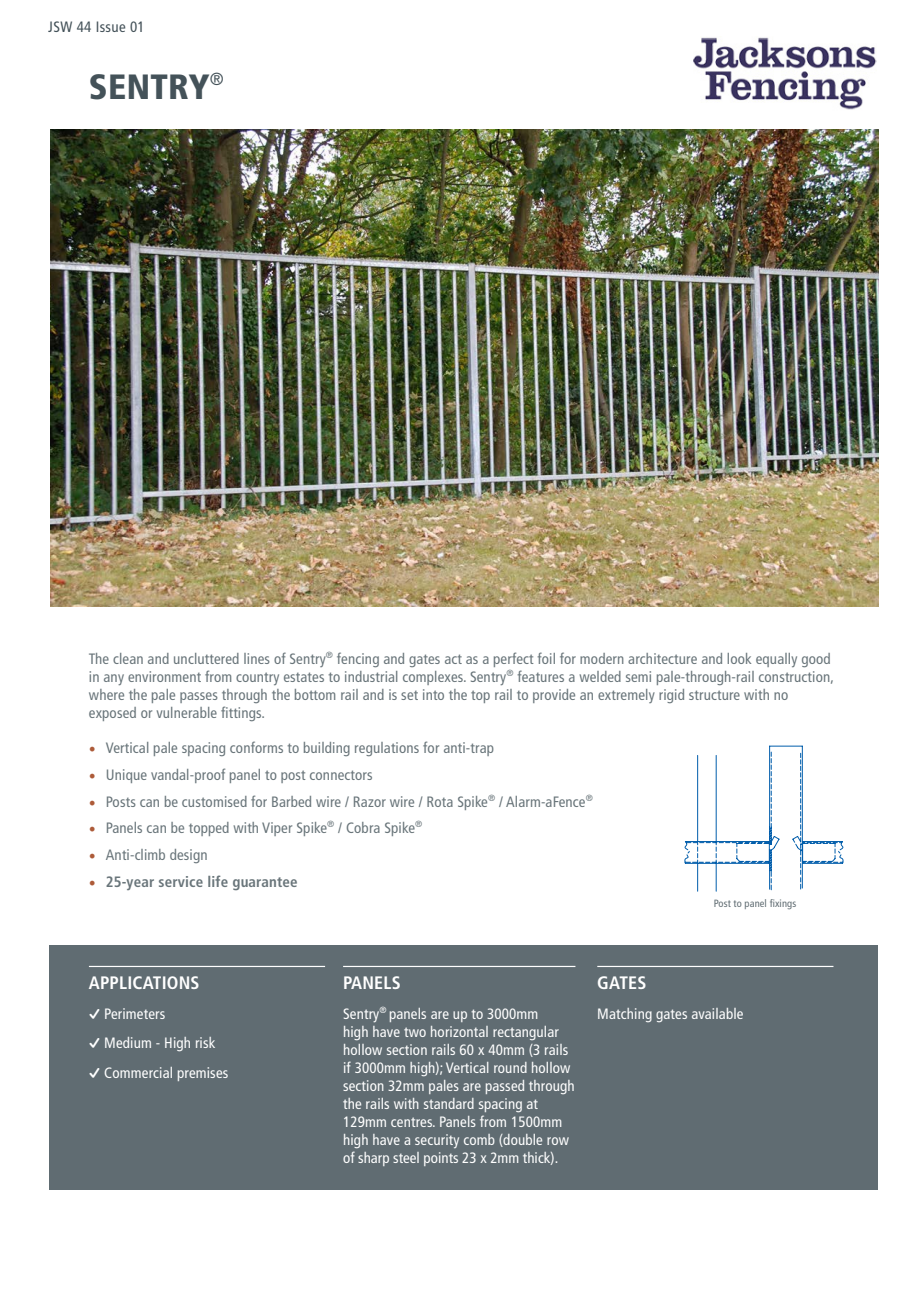
<style>
.page{position:relative;width:919px;height:1289px;background:#fff}
.page>*{position:absolute;margin:0;border:0;box-sizing:border-box;transform-origin:0 0}
.t1{font:900 condensed 35.1px "Frutiger LT Std";letter-spacing:.01em;color:#445259}
.t2{font:700 condensed 18px "Frutiger LT Std";letter-spacing:.01em;color:#fff}
.t3{font:condensed 15px/18px "Frutiger LT Std";letter-spacing:.01em;color:#69757a}
.t4{font:condensed 15px/18px "Frutiger LT Std";letter-spacing:.01em;color:#fff}
.t5{font:700 condensed 15px "Frutiger LT Std";letter-spacing:.01em;color:#69757a}
.t6{font:condensed 15px "Frutiger LT Std";letter-spacing:.025em;color:#445259}
.t7{font:condensed 10.5px "Frutiger LT Std";letter-spacing:.01em;color:#606c72}
.s1{font-family:"Minion Pro";font-stretch:normal;font-size:18px;color:#ad5b39}
.s2{font-family:"Minion Pro";font-weight:400;font-stretch:normal;font-size:18px;color:#ad5b39}
</style>
<div class="page">
<div style="left:49px;top:945px;width:829px;height:244px;background:#606c72"></div>
<hr style="left:89px;top:965px;width:236px;height:2px;background:#fff">
<hr style="left:343px;top:965px;width:232px;height:2px;background:#fff">
<hr style="left:597px;top:965px;width:236px;height:2px;background:#fff">
<img style="left:51px;top:130px;width:827px;height:477px">
<svg style="left:684px;top:745px;width:159px;height:146px"></svg>
<img style="left:693px;top:37px;width:183px;height:73px">
<p class="t6" style="left:48px;top:18px;width:98px">JSW 44 Issue 01</p>
<p class="t1" style="left:89px;top:66px;width:136px">SENTRY<sup>®</sup></p>
<p class="t3" style="left:89px;top:650px;width:746px">The clean and uncluttered lines of Sentry<sup>®</sup> fencing and gates act as a perfect foil for modern architecture and look equally good in any environment from country estates to industrial complexes. Sentry<sup>®</sup> features a welded semi pale-through-rail construction, where the pale passes through the bottom rail and is set into the top rail to provide an extremely rigid structure with no exposed or vulnerable fittings.</p>
<p class="t3" style="left:89px;top:739px;width:406px"><span class="s1">•</span> Vertical pale spacing conforms to building regulations for anti-trap</p>
<p class="t3" style="left:89px;top:766px;width:285px"><span class="s1">•</span> Unique vandal-proof panel to post connectors</p>
<p class="t3" style="left:89px;top:792px;width:505px"><span class="s1">•</span> Posts can be customised for Barbed wire / Razor wire / Rota Spike<sup>®</sup> / Alarm-aFence<sup>®</sup></p>
<p class="t3" style="left:89px;top:819px;width:335px"><span class="s1">•</span> Panels can be topped with Viper Spike<sup>®</sup> / Cobra Spike<sup>®</sup></p>
<p class="t3" style="left:89px;top:846px;width:120px"><span class="s1">•</span> Anti-climb design</p>
<p class="t5" style="left:89px;top:872px;width:210px"><span class="s2">•</span> 25-year service life guarantee</p>
<p class="t2" style="left:89px;top:972px;width:112px">APPLICATIONS</p>
<p class="t4" style="left:104px;top:1004px;width:63px">Perimeters</p>
<p class="t4" style="left:104px;top:1034px;width:113px">Medium - High risk</p>
<p class="t4" style="left:104px;top:1063px;width:126px">Commercial premises</p>
<p class="t7" style="left:713px;top:897px;width:84px">Post to panel fixings</p>
<p class="t2" style="left:343px;top:972px;width:59px">PANELS</p>
<p class="t4" style="left:343px;top:1004px;width:233px">Sentry<sup>®</sup> panels are up to 3000mm<br>high have two horizontal rectangular hollow section rails 60 x 40mm (3 rails if 3000mm high); Vertical round hollow section 32mm pales are passed through the rails with standard spacing at 129mm centres. Panels from 1500mm high have a security comb (double row of sharp steel points 23 x 2mm thick).</p>
<p class="t2" style="left:597px;top:972px;width:51px">GATES</p>
<p class="t4" style="left:597px;top:1004px;width:148px">Matching gates available</p>
</div>
